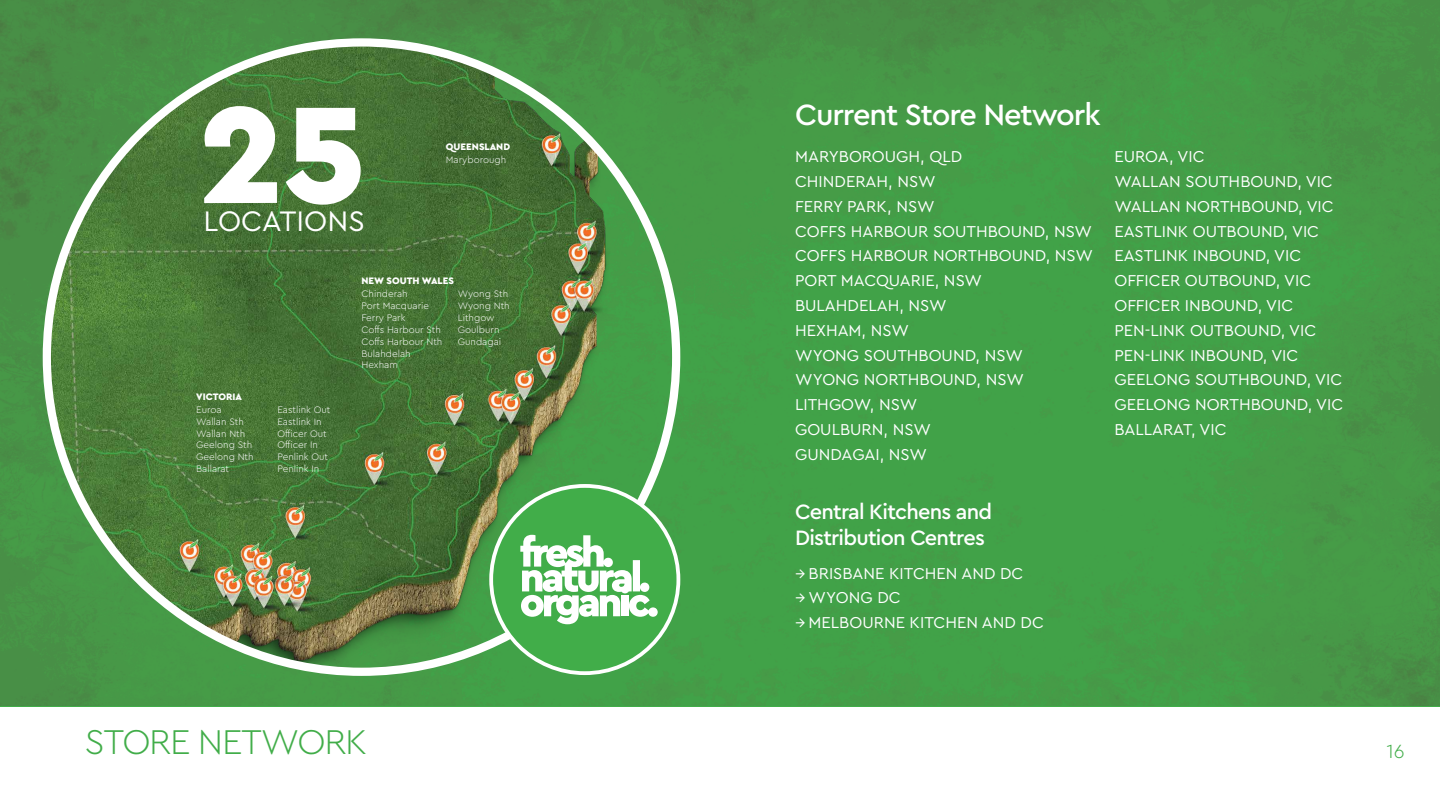
<style>
.page{position:relative;width:1440px;height:810px;background:#fff}
.page>*{position:absolute;margin:0;border:0;box-sizing:border-box;transform-origin:0 0}
.t1{font:900 144.07px "Cera Pro";color:#fff}
.t2{font:300 36px "Cera Pro";letter-spacing:-.035em;color:#41ad49}
.t3{font:500 30.75px "Cera Pro";letter-spacing:-.035em;color:#fff}
.t4{font:29.55px "Cera Pro";color:#fff}
.t5{font:500 21.75px/26.1px "Cera Pro";letter-spacing:-.035em;color:#fff}
.t6{font:300 20.02px "Cera Pro";color:#41ad49}
.t7{font:16.5px/24.8px "Cera Pro";color:#fff}
.t8{font:300 9.82px/11.9px "Cera Pro";color:#fff}
.t9{font:900 9.82px "Cera Pro";color:#fff}
</style>
<div class="page">
<img style="left:0;top:0;width:1440px;height:706px">
<hr style="left:0;top:706px;width:1440px;height:1px;background:#41ad49">
<img style="left:47px;top:42px;width:629px;height:630px;border-radius:315px">
<div style="left:491px;top:486px;width:187px;height:187px;background:#41ad49;border-radius:50%"></div>
<div style="left:489px;top:484px;width:191px;height:191px;border:4px solid #fff;border-radius:50%"></div>
<svg style="left:520px;top:535px;width:138px;height:89px"></svg>
<h1 class="t1" style="left:198px;top:59px;width:170px">25</h1>
<h3 class="t4" style="left:204px;top:201px;width:163px">LOCATIONS</h3>
<p class="t9" style="left:446px;top:140px;width:66px">QUEENSLAND</p>
<p class="t8" style="left:446px;top:154px;width:62px">Maryborough</p>
<p class="t9" style="left:196px;top:390px;width:47px">VICTORIA</p>
<p class="t8" style="left:196px;top:403px;width:59px">Euroa<br>Wallan Sth<br>Wallan Nth<br>Geelong Sth<br>Geelong Nth<br>Ballarat</p>
<p class="t8" style="left:277px;top:403px;width:55px">Eastlink Out<br>Eastlink In<br>Officer Out<br>Officer In<br>Penlink Out<br>Penlink In</p>
<p class="t9" style="left:362px;top:274px;width:94px">NEW SOUTH WALES</p>
<p class="t8" style="left:362px;top:288px;width:82px">Chinderah<br>Port Macquarie<br>Ferry Park<br>Coffs Harbour Sth<br>Coffs Harbour Nth<br>Bulahdelah<br>Hexham</p>
<p class="t8" style="left:458px;top:288px;width:54px">Wyong Sth<br>Wyong Nth<br>Lithgow<br>Goulburn<br>Gundagai</p>
<h2 class="t2" style="left:85px;top:718px;width:284px">STORE NETWORK</h2>
<h3 class="t3" style="left:795px;top:94px;width:307px">Current Store Network</h3>
<p class="t7" style="left:795px;top:144px;width:300px">MARYBOROUGH, QLD<br>CHINDERAH, NSW<br>FERRY PARK, NSW<br>COFFS HARBOUR SOUTHBOUND, NSW<br>COFFS HARBOUR NORTHBOUND, NSW<br>PORT MACQUARIE, NSW<br>BULAHDELAH, NSW<br>HEXHAM, NSW<br>WYONG SOUTHBOUND, NSW<br>WYONG NORTHBOUND, NSW<br>LITHGOW, NSW<br>GOULBURN, NSW<br>GUNDAGAI, NSW</p>
<p class="t7" style="left:1114px;top:144px;width:230px">EUROA, VIC<br>WALLAN SOUTHBOUND, VIC<br>WALLAN NORTHBOUND, VIC<br>EASTLINK OUTBOUND, VIC<br>EASTLINK INBOUND, VIC<br>OFFICER OUTBOUND, VIC<br>OFFICER INBOUND, VIC<br>PEN-LINK OUTBOUND, VIC<br>PEN-LINK INBOUND, VIC<br>GEELONG SOUTHBOUND, VIC<br>GEELONG NORTHBOUND, VIC<br>BALLARAT, VIC</p>
<h3 class="t5" style="left:795px;top:498px;width:199px">Central Kitchens and<br>Distribution Centres</h3>
<p class="t7" style="left:795px;top:560px;width:230px">→ BRISBANE KITCHEN AND DC</p>
<p class="t7" style="left:795px;top:585px;width:107px">→ WYONG DC</p>
<p class="t7" style="left:795px;top:609px;width:250px">→ MELBOURNE KITCHEN AND DC</p>
<p class="t6" style="left:1386px;top:738px;width:20px">16</p>
</div>
